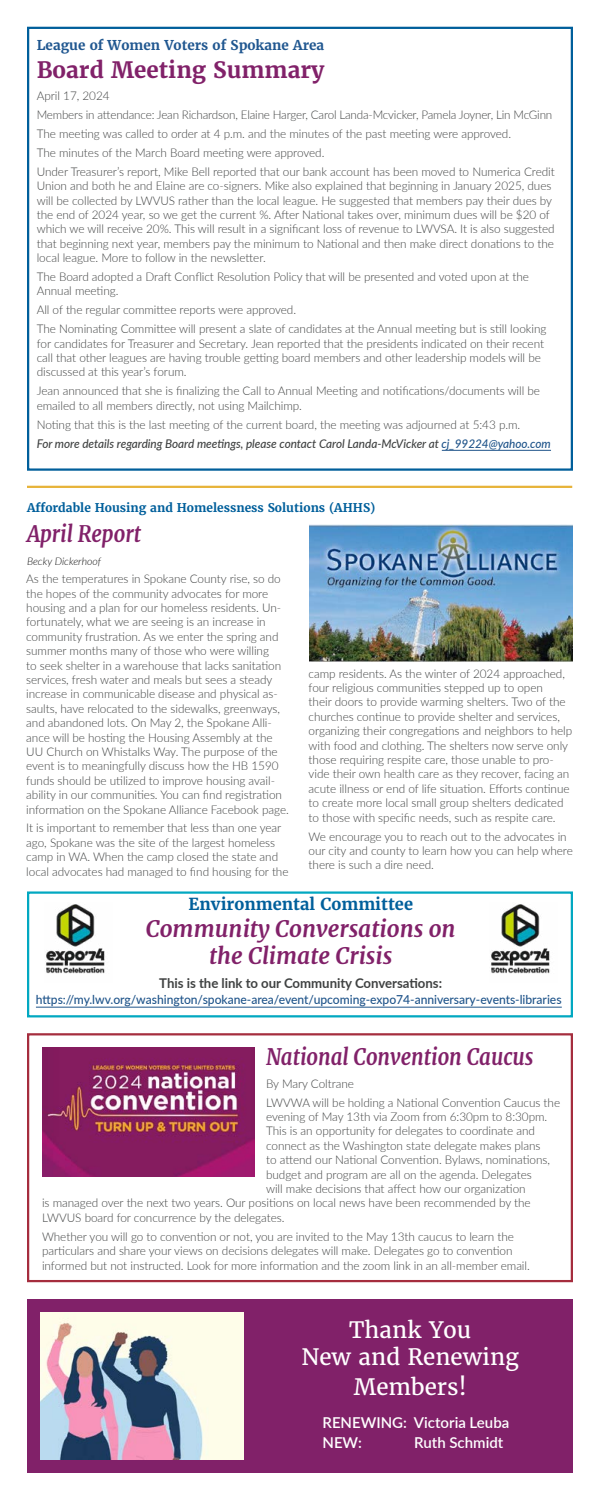
<style>
.page{position:relative;width:600px;height:1500px;background:#fff}
.page>*{position:absolute;margin:0;border:0;box-sizing:border-box;transform-origin:0 0}
.t1{font:italic 700 22.5px/27px "Merriweather";color:#812169;text-align:center}
.t2{font:italic 700 22.5px "Merriweather";color:#812169;scale:.9 1}
.t3{font:22.5px/27px "Merriweather";color:#fff;text-align:center}
.t4{font:700 22.5px "Merriweather";color:#812169}
.t5{font:700 16.5px "Merriweather";color:#005f9b}
.t6{font:600 15px/20.2px "Lato";color:#fff}
.t7{font:700 13.5px "Lato";letter-spacing:-.005em;color:#404242}
.t8{font:700 13.5px "Merriweather";color:#205790}
.t9{font:500 12.38px "Lato";letter-spacing:-.005em;color:#1f548a}
.t10{font:300 12px/14.4px "Lato";letter-spacing:-.005em;color:#404242}
.t11{font:700 12px "Merriweather";color:#005f9b}
.t12{font:italic 300 10.5px "Lato";color:#121212}
.s1{font-weight:500;font-style:italic}
.s2{font-weight:500;font-style:italic;color:#1f548a}
</style>
<div class="page">
<img style="left:310px;top:524px;width:263px;height:138px">
<div style="left:27px;top:891px;width:546px;height:126px;border:2px solid #02a8c1"></div>
<hr style="left:36px;top:1007px;width:526px;height:1px;background:#1f548a">
<img style="left:45px;top:904px;width:60px;height:70px">
<img style="left:490px;top:904px;width:60px;height:70px">
<hr style="left:442px;top:450px;width:109px;height:1px;background:#1f548a">
<div style="left:27px;top:27px;width:546px;height:444px;border:2px solid #005f9b"></div>
<div style="left:27px;top:1033px;width:546px;height:249px;border:2px solid #a52d3e"></div>
<img style="left:42px;top:1048px;width:212px;height:129px">
<div style="left:27px;top:1299px;width:546px;height:174px;background:#812169"></div>
<img style="left:40px;top:1313px;width:204px;height:147px">
<hr style="left:27px;top:486px;width:545px;height:2px;background:#e7b339">
<p class="t8" style="left:37px;top:36px;width:289px">League of Women Voters of Spokane Area</p>
<h1 class="t4" style="left:37px;top:56px;width:290px">Board Meeting Summary</h1>
<p class="t10" style="left:37px;top:86px;width:520px;line-height:18.9px">April 17, 2024<br>Members in attendance: Jean Richardson, Elaine Harger, Carol Landa-Mcvicker, Pamela Joyner, Lin McGinn The meeting was called to order at 4 p.m. and the minutes of the past meeting were approved.<br>The minutes of the March Board meeting were approved.<br>Under Treasurer’s report, Mike Bell reported that our bank account has been moved to Numerica Credit</p>
<p class="t10" style="left:37px;top:178px;width:519px">Union and both he and Elaine are co-signers. Mike also explained that beginning in January 2025, dues will be collected by LWVUS rather than the local league. He suggested that members pay their dues by the end of 2024 year, so we get the current %. After National takes over, minimum dues will be $20 of which we will receive 20%. This will result in a significant loss of revenue to LWVSA. It is also suggested that beginning next year, members pay the minimum to National and then make direct donations to the local league. More to follow in the newsletter.</p>
<p class="t10" style="left:37px;top:269px;width:494px">The Board adopted a Draft Conflict Resolution Policy that will be presented and voted upon at the<br>Annual meeting.</p>
<p class="t10" style="left:37px;top:300px;width:511px;line-height:18.9px">All of the regular committee reports were approved.<br>The Nominating Committee will present a slate of candidates at the Annual meeting but is still looking</p>
<p class="t10" style="left:37px;top:336px;width:509px">for candidates for Treasurer and Secretary. Jean reported that the presidents indicated on their recent call that other leagues are having trouble getting board members and other leadership models will be discussed at this year’s forum.</p>
<p class="t10" style="left:37px;top:383px;width:505px">Jean announced that she is finalizing the Call to Annual Meeting and notifications/documents will be emailed to all members directly, not using Mailchimp.</p>
<p class="t10" style="left:37px;top:414px;width:516px;line-height:18.9px">Noting that this is the last meeting of the current board, the meeting was adjourned at 5:43 p.m.<br><span class="s1">For more details regarding Board meetings, please contact Carol Landa-McVicker at</span> <span class="s2">cj_99224@yahoo.com</span></p>
<p class="t11" style="left:27px;top:500px;width:350px">Affordable Housing and Homelessness Solutions (AHHS)</p>
<h1 class="t2" style="left:27px;top:520px;width:128px">April Report</h1>
<p class="t12" style="left:27px;top:554px;width:76px">Becky Dickerhoof</p>
<p class="t10" style="left:26px;top:571px;width:264px">As the temperatures in Spokane County rise, so do the hopes of the community advocates for more housing and a plan for our homeless residents. Un&shy;fortunately, what we are seeing is an increase in community frustration. As we enter the spring and summer months many of those who were willing<br>to seek shelter in a warehouse that lacks sanitation services, fresh water and meals but sees a steady increase in communicable disease and physical as&shy;saults, have relocated to the sidewalks, greenways, and abandoned lots. On May 2, the Spokane Alli&shy;ance will be hosting the Housing Assembly at the UU Church on Whistalks Way. The purpose of the event is to meaningfully discuss how the HB 1590 funds should be utilized to improve housing avail&shy;ability in our communities. You can find registration information on the Spokane Alliance Facebook page.</p>
<p class="t10" style="left:26px;top:820px;width:264px">It is important to remember that less than one year ago, Spokane was the site of the largest homeless camp in WA. When the camp closed the state and local advocates had managed to find housing for the</p>
<p class="t10" style="left:309px;top:666px;width:265px">camp residents. As the winter of 2024 approached, four religious communities stepped up to open<br>their doors to provide warming shelters. Two of the churches continue to provide shelter and services, organizing their congregations and neighbors to help with food and clothing. The shelters now serve only those requiring respite care, those unable to pro&shy;vide their own health care as they recover, facing an acute illness or end of life situation. Efforts continue to create more local small group shelters dedicated to those with specific needs, such as respite care.</p>
<p class="t10" style="left:309px;top:829px;width:266px">We encourage you to reach out to the advocates in our city and county to learn how you can help where there is such a dire need.</p>
<h2 class="t5" style="left:188px;top:893px;width:226px">Environmental Committee</h2>
<h1 class="t1" style="left:146px;top:915px;width:311px">Community Conversations on the Climate Crisis</h1>
<p class="t7" style="left:159px;top:973px;width:284px">This is the link to our Community Conversations:</p>
<p class="t9" style="left:36px;top:991px;width:527px">https://my.lwv.org/washington/spokane-area/event/upcoming-expo74-anniversary-events-libraries</p>
<h1 class="t2" style="left:266px;top:1043px;width:299px">National Convention Caucus</h1>
<p class="t10" style="left:266px;top:1074px;width:296px;line-height:18.9px">By Mary Coltrane<br>LWVWA will be holding a National Convention Caucus the</p>
<p class="t10" style="left:266px;top:1109px;width:283px">evening of May 13th via Zoom from 6:30pm to 8:30pm.</p>
<p class="t10" style="left:266px;top:1123px;width:270px">This is an opportunity for delegates to coordinate and</p>
<p class="t10" style="left:266px;top:1138px;width:276px">connect as the Washington state delegate makes plans</p>
<p class="t10" style="left:266px;top:1152px;width:286px">to attend our National Convention. Bylaws, nominations,</p>
<p class="t10" style="left:266px;top:1167px;width:267px">budget and program are all on the agenda. Delegates</p>
<p class="t10" style="left:266px;top:1181px;width:261px">will make decisions that affect how our organization</p>
<p class="t10" style="left:42px;top:1195px;width:490px">is managed over the next two years. Our positions on local news have been recommended by the</p>
<p class="t10" style="left:42px;top:1210px;width:244px">LWVUS board for concurrence by the delegates.</p>
<p class="t10" style="left:42px;top:1229px;width:489px">Whether you will go to convention or not, you are invited to the May 13th caucus to learn the particulars and share your views on decisions delegates will make. Delegates go to convention informed but not instructed. Look for more information and the zoom link in an all-member email.</p>
<h1 class="t3" style="left:301px;top:1316px;width:219px">Thank You<br>New and Renewing</h1>
<h1 class="t3" style="left:354px;top:1374px;width:114px">Members!</h1>
<p class="t6" style="left:322px;top:1411px;width:188px">RENEWING: Victoria Leuba<br>NEW:</p>
<p class="t6" style="left:414px;top:1432px;width:91px">Ruth Schmidt</p>
</div>
